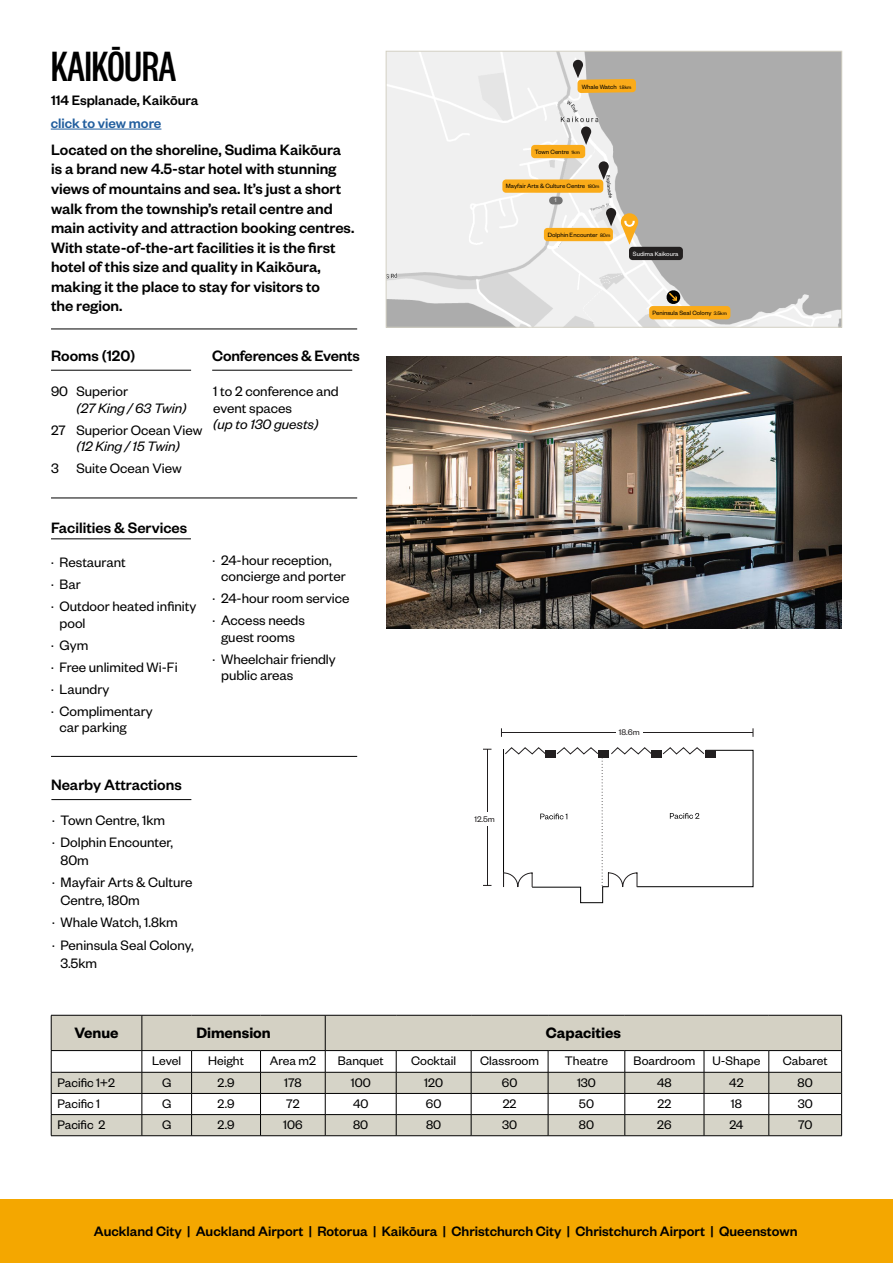
<style>
.page{position:relative;width:893px;height:1263px;background:#fff}
.page>*{position:absolute;margin:0;border:0;box-sizing:border-box;transform-origin:0 0}
.t1{font:500 46.5px "Founders Grotesk X Cond";color:#000}
.t2{font:500 16.5px/19.5px "Founders Grotesk";color:#000}
.t3{font:600 16.5px "Founders Grotesk";color:#000}
.t4{font:15px/22px "Founders Grotesk";color:#000}
.t5{font:500 15px "Founders Grotesk";color:#000}
.t6{font:italic 15px "Founders Grotesk";color:#000}
.t7{font:500 15px "Founders Grotesk";color:#215e9e}
.t8{font:13.65px "Founders Grotesk";color:#000}
.t9{font:9px "Founders Grotesk";color:#221f20}
.t10{font:6.75px "Founders Grotesk";color:#000}
.t11{font:6.75px "Founders Grotesk";color:#fff}
.t12{font:5.4px "Arial";color:#fff}
.s1{font-size:5.4px}
</style>
<div class="page">
<hr style="left:51px;top:497px;width:306px;height:1px;background:#000">
<hr style="left:51px;top:756px;width:306px;height:1px;background:#000">
<hr style="left:51px;top:328px;width:306px;height:1px;background:#000">
<hr style="left:51px;top:539px;width:140px;height:1px;background:#000">
<hr style="left:51px;top:799px;width:140px;height:1px;background:#000">
<hr style="left:51px;top:370px;width:140px;height:1px;background:#000">
<hr style="left:212px;top:370px;width:140px;height:1px;background:#000">
<img style="left:388px;top:53px;width:452px;height:272px">
<svg style="left:550px;top:215px;width:30px;height:37px"></svg>
<div style="left:549px;top:197px;width:14px;height:7px;background:#737373;border-radius:4px"></div>
<div style="left:629px;top:247px;width:54px;height:13px;background:#221f1f;border-radius:4px"></div>
<div style="left:544px;top:228px;width:69px;height:13px;background:#faab19;border-radius:4px"></div>
<div style="left:531px;top:145px;width:54px;height:13px;background:#faab19;border-radius:4px"></div>
<div style="left:502px;top:179px;width:101px;height:14px;background:#faab19;border-radius:4px"></div>
<svg style="left:581px;top:127px;width:10px;height:18px"></svg>
<svg style="left:599px;top:161px;width:10px;height:19px"></svg>
<svg style="left:590px;top:203px;width:48px;height:42px"></svg>
<svg style="left:573px;top:60px;width:63px;height:33px;background:#c8ab75"></svg>
<div style="left:649px;top:306px;width:81px;height:13px;background:#faab19;border-radius:4px"></div>
<svg style="left:666px;top:290px;width:15px;height:15px"></svg>
<div style="left:386px;top:51px;width:456px;height:276px;border:1px solid #d4d1c4"></div>
<hr style="left:51px;top:1135px;width:91px;height:1px;background:#000">
<hr style="left:142px;top:1135px;width:50px;height:1px;background:#000">
<hr style="left:192px;top:1135px;width:69px;height:1px;background:#000">
<hr style="left:261px;top:1135px;width:64px;height:1px;background:#000">
<hr style="left:325px;top:1135px;width:71px;height:1px;background:#000">
<hr style="left:396px;top:1135px;width:75px;height:1px;background:#000">
<hr style="left:471px;top:1135px;width:77px;height:1px;background:#000">
<hr style="left:548px;top:1135px;width:77px;height:1px;background:#000">
<hr style="left:625px;top:1135px;width:79px;height:1px;background:#000">
<hr style="left:704px;top:1135px;width:65px;height:1px;background:#000">
<hr style="left:769px;top:1135px;width:73px;height:1px;background:#000">
<svg style="left:51px;top:1015px;width:791px;height:120px"></svg>
<hr style="left:142px;top:1072px;width:50px;height:1px;background:#000">
<hr style="left:192px;top:1072px;width:69px;height:1px;background:#000">
<hr style="left:261px;top:1072px;width:64px;height:1px;background:#000">
<hr style="left:325px;top:1072px;width:71px;height:1px;background:#000">
<hr style="left:396px;top:1072px;width:75px;height:1px;background:#000">
<hr style="left:471px;top:1072px;width:77px;height:1px;background:#000">
<hr style="left:548px;top:1072px;width:77px;height:1px;background:#000">
<hr style="left:625px;top:1072px;width:79px;height:1px;background:#000">
<hr style="left:704px;top:1072px;width:65px;height:1px;background:#000">
<hr style="left:769px;top:1072px;width:73px;height:1px;background:#000">
<hr style="left:51px;top:1072px;width:91px;height:1px;background:#000">
<hr style="left:51px;top:129px;width:110px;height:1px;background:#215e9e">
<img style="left:387px;top:357px;width:455px;height:272px">
<div style="left:0;top:1199px;width:893px;height:64px;background:#f4a700"></div>
<hr style="left:487px;top:749px;width:1px;height:63px;background:#221f20">
<hr style="left:487px;top:826px;width:1px;height:59px;background:#221f20">
<hr style="left:643px;top:732px;width:110px;height:1px;background:#221f20">
<hr style="left:502px;top:732px;width:113px;height:1px;background:#221f20">
<svg style="left:503px;top:747px;width:251px;height:156px"></svg>
<h1 class="t1" style="left:51px;top:39px;width:127px">KAIKŌURA</h1>
<p class="t5" style="left:51px;top:91px;width:149px">114 Esplanade, Kaikōura</p>
<p class="t7" style="left:51px;top:114px;width:112px">click to view more</p>
<p class="t2" style="left:51px;top:139px;width:305px">Located on the shoreline, Sudima Kaikōura is a brand new 4.5-star hotel with stunning views of mountains and sea. It’s just a short walk from the township’s retail centre and main activity and attraction booking centres.<br>With state-of-the-art facilities it is the first hotel of this size and quality in Kaikōura, making it the place to stay for visitors to<br>the region.</p>
<p class="t2" style="left:51px;top:345px;width:86px">Rooms (120)</p>
<p class="t4" style="left:51px;top:379px;width:78px">90 Superior</p>
<p class="t6" style="left:77px;top:399px;width:112px">(27 King / 63 Twin)</p>
<p class="t4" style="left:51px;top:418px;width:153px">27 Superior Ocean View</p>
<p class="t6" style="left:77px;top:437px;width:105px">(12 King / 15 Twin)</p>
<p class="t4" style="left:51px;top:456px;width:132px">3 Suite Ocean View</p>
<p class="t2" style="left:212px;top:345px;width:149px">Conferences &amp; Events</p>
<p class="t4" style="left:213px;top:382px;width:127px;line-height:16.5px">1 to 2 conference and event spaces</p>
<p class="t6" style="left:213px;top:415px;width:107px">(up to 130 guests)</p>
<p class="t2" style="left:51px;top:517px;width:138px">Facilities &amp; Services</p>
<p class="t4" style="left:51px;top:551px;width:147px">· Restaurant<br>· Bar<br>· Outdoor heated infinity</p>
<p class="t4" style="left:51px;top:611px;width:128px;text-indent:9px">pool<br>· Gym<br>· Free unlimited Wi-Fi · Laundry<br>· Complimentary</p>
<p class="t4" style="left:60px;top:716px;width:69px">car parking</p>
<p class="t4" style="left:221px;top:551px;width:126px;line-height:16.5px;text-indent:-9px">· 24-hour reception, concierge and porter</p>
<p class="t4" style="left:213px;top:587px;width:138px">· 24-hour room service · Access needs</p>
<p class="t4" style="left:213px;top:625px;width:125px;text-indent:9px">guest rooms<br>· Wheelchair friendly</p>
<p class="t4" style="left:221px;top:664px;width:74px">public areas</p>
<p class="t2" style="left:51px;top:775px;width:132px">Nearby Attractions</p>
<p class="t4" style="left:52px;top:808px;width:123px">· Town Centre, 1km<br>· Dolphin Encounter,</p>
<p class="t4" style="left:52px;top:848px;width:142px;text-indent:9px">80m<br>· Mayfair Arts &amp; Culture</p>
<p class="t4" style="left:52px;top:888px;width:143px;text-indent:9px">Centre, 180m<br>· Whale Watch, 1.8km<br>· Peninsula Seal Colony,</p>
<p class="t4" style="left:61px;top:951px;width:38px">3.5km</p>
<p class="t10" style="left:582px;top:82px;width:51px">Whale Watch <span class="s1">1.8km</span></p>
<p class="t10" style="left:535px;top:147px;width:47px">Town Centre <span class="s1">1km</span></p>
<p class="t10" style="left:506px;top:182px;width:95px">Mayfair Arts &amp; Culture Centre <span class="s1">180m</span></p>
<p class="t12" style="left:554px;top:197px;width:5px">1</p>
<p class="t10" style="left:548px;top:230px;width:64px">Dolphin Encounter <span class="s1">80m</span></p>
<p class="t11" style="left:633px;top:249px;width:47px">Sudima Kaikoura</p>
<p class="t10" style="left:652px;top:309px;width:76px">Peninsula Seal Colony <span class="s1">3.5km</span></p>
<p class="t9" style="left:474px;top:813px;width:22px">12.5m</p>
<p class="t9" style="left:619px;top:726px;width:22px">18.6m</p>
<p class="t3" style="left:74px;top:1022px;width:46px">Venue</p>
<p class="t3" style="left:196px;top:1022px;width:76px">Dimension</p>
<p class="t3" style="left:546px;top:1022px;width:77px">Capacities</p>
<p class="t8" style="left:152px;top:1053px;width:30px">Level</p>
<p class="t8" style="left:208px;top:1053px;width:37px">Height</p>
<p class="t8" style="left:270px;top:1053px;width:48px">Area m2</p>
<p class="t8" style="left:338px;top:1053px;width:48px">Banquet</p>
<p class="t8" style="left:411px;top:1053px;width:47px">Cocktail</p>
<p class="t8" style="left:480px;top:1053px;width:60px">Classroom</p>
<p class="t8" style="left:565px;top:1053px;width:45px">Theatre</p>
<p class="t8" style="left:634px;top:1053px;width:63px">Boardroom</p>
<p class="t8" style="left:712px;top:1053px;width:49px">U-Shape</p>
<p class="t8" style="left:783px;top:1053px;width:46px">Cabaret</p>
<p class="t8" style="left:58px;top:1074px;width:59px">Pacific 1+2</p>
<p class="t8" style="left:162px;top:1074px;width:11px">G</p>
<p class="t8" style="left:218px;top:1074px;width:18px">2.9</p>
<p class="t8" style="left:284px;top:1074px;width:19px">178</p>
<p class="t8" style="left:351px;top:1074px;width:21px">100</p>
<p class="t8" style="left:424px;top:1074px;width:20px">120</p>
<p class="t8" style="left:502px;top:1074px;width:17px">60</p>
<p class="t8" style="left:577px;top:1074px;width:20px">130</p>
<p class="t8" style="left:657px;top:1074px;width:16px">48</p>
<p class="t8" style="left:729px;top:1074px;width:16px">42</p>
<p class="t8" style="left:798px;top:1074px;width:17px">80</p>
<p class="t8" style="left:58px;top:1095px;width:44px">Pacific 1</p>
<p class="t8" style="left:162px;top:1095px;width:11px">G</p>
<p class="t8" style="left:218px;top:1095px;width:18px">2.9</p>
<p class="t8" style="left:286px;top:1095px;width:15px">72</p>
<p class="t8" style="left:353px;top:1095px;width:17px">40</p>
<p class="t8" style="left:426px;top:1095px;width:17px">60</p>
<p class="t8" style="left:503px;top:1095px;width:15px">22</p>
<p class="t8" style="left:579px;top:1095px;width:17px">50</p>
<p class="t8" style="left:657px;top:1095px;width:15px">22</p>
<p class="t8" style="left:731px;top:1095px;width:13px">18</p>
<p class="t8" style="left:798px;top:1095px;width:17px">30</p>
<p class="t8" style="left:57px;top:1117px;width:50px">Pacific 2</p>
<p class="t8" style="left:162px;top:1117px;width:11px">G</p>
<p class="t8" style="left:218px;top:1117px;width:18px">2.9</p>
<p class="t8" style="left:283px;top:1117px;width:21px">106</p>
<p class="t8" style="left:353px;top:1117px;width:17px">80</p>
<p class="t8" style="left:426px;top:1117px;width:17px">80</p>
<p class="t8" style="left:502px;top:1117px;width:17px">30</p>
<p class="t8" style="left:579px;top:1117px;width:17px">80</p>
<p class="t8" style="left:657px;top:1117px;width:16px">26</p>
<p class="t8" style="left:729px;top:1117px;width:16px">24</p>
<p class="t8" style="left:798px;top:1117px;width:16px">70</p>
<p class="t5" style="left:94px;top:1222px;width:705px">Auckland City | Auckland Airport | Rotorua | Kaikōura | Christchurch City | Christchurch Airport | Queenstown</p>
</div>
